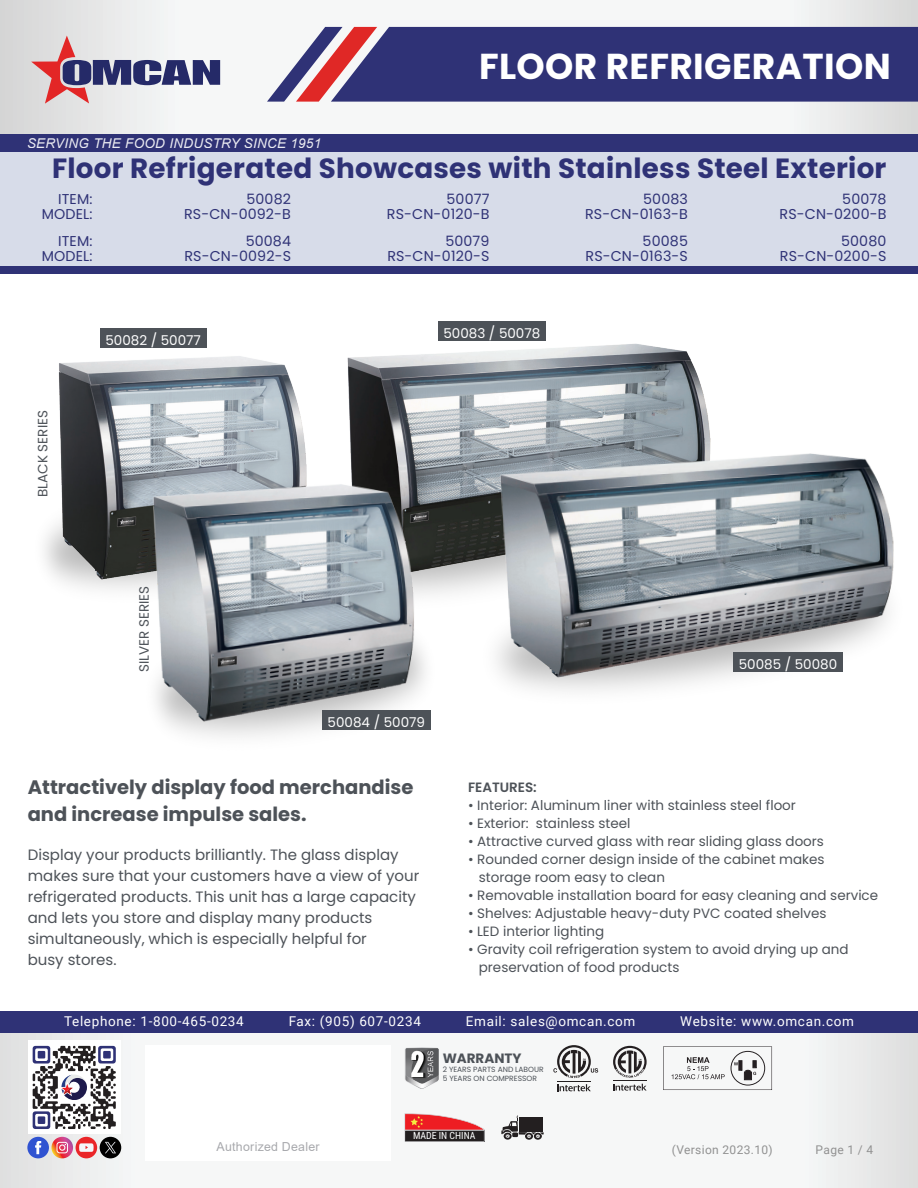
<style>
.page{position:relative;width:918px;height:1188px;background:#fff}
.page>*{position:absolute;margin:0;border:0;box-sizing:border-box;transform-origin:0 0}
.t1{font:700 36px "Poppins";letter-spacing:.01em;color:#fff}
.t2{font:700 27.75px "Poppins";letter-spacing:.01em;color:#2f3276}
.t3{font:700 19.5px "Poppins";color:#4d5258}
.t4{font:15px/21px "Poppins";color:#4d5258}
.t5{font:14.25px/15px "Poppins";letter-spacing:.01em;color:#2f3276;text-align:right}
.t6{font:13.5px "Poppins";color:#4d5258}
.t7{font:13.5px "Roboto";letter-spacing:.05em;color:#fff}
.t8{font:13.5px "Poppins";color:#fff}
.t9{font:italic 13.5px "Arial";letter-spacing:.02em;color:#fff}
.t10{font:600 13.5px "Poppins";color:#4d5258}
.t11{font:700 13.5px "Poppins";color:#4d5258}
.t12{font:12.45px "Arial";letter-spacing:.02em;color:#a8a9ad}
.t13{font:12px "Roboto";letter-spacing:.03em;color:#919191}
.t14{font:9.75px "Roboto Condensed";color:#fff}
.t15{font:7.5px "Poppins";color:#4d5258}
</style>
<div class="page">
<div style="left:0;top:152px;width:918px;height:114px;background:#d7dce9"></div>
<svg style="left:0;top:0;width:918px;height:134px"></svg>
<div style="left:0;top:134px;width:918px;height:18px;background:#2f3276"></div>
<svg style="left:0;top:1033px;width:918px;height:155px"></svg>
<div style="left:0;top:1012px;width:918px;height:21px;background:#2f3276"></div>
<div style="left:146px;top:1046px;width:245px;height:115px;background:#fff"></div>
<div style="left:0;top:266px;width:918px;height:8px;background:#2f3276"></div>
<div style="left:377px;top:27px;width:541px;height:75px;background:#2f3276"></div>
<svg style="left:267px;top:27px;width:110px;height:75px"></svg>
<div style="left:28px;top:1041px;width:93px;height:93px;background:#fff"></div>
<svg style="left:33px;top:1046px;width:83px;height:83px"></svg>
<div style="left:76px;top:1137px;width:21px;height:21px;background:#ea2629;border-radius:50%"></div>
<svg style="left:79px;top:1143px;width:15px;height:9px"></svg>
<div style="left:100px;top:1137px;width:21px;height:21px;background:#000;border-radius:50%"></div>
<svg style="left:105px;top:1142px;width:11px;height:11px"></svg>
<svg style="left:51px;top:1137px;width:22px;height:21px"></svg>
<svg style="left:57px;top:1142px;width:11px;height:11px"></svg>
<div style="left:27px;top:1137px;width:22px;height:21px;background:#3053d1;border-radius:50%"></div>
<svg style="left:35px;top:1141px;width:6px;height:13px"></svg>
<svg style="left:31px;top:36px;width:189px;height:68px"></svg>
<svg style="left:501px;top:1115px;width:43px;height:23px"></svg>
<div style="left:100px;top:328px;width:106px;height:19px;background:#4d5258"></div>
<div style="left:438px;top:321px;width:108px;height:19px;background:#4d5258"></div>
<svg style="left:663px;top:1046px;width:109px;height:44px"></svg>
<img style="left:347px;top:340px;width:363px;height:247px">
<img style="left:47px;top:343px;width:260px;height:247px">
<img style="left:142px;top:468px;width:288px;height:267px">
<img style="left:476px;top:436px;width:418px;height:253px">
<div style="left:322px;top:710px;width:108px;height:20px;background:#4d5258"></div>
<div style="left:733px;top:652px;width:110px;height:20px;background:#4d5258"></div>
<img style="left:404px;top:1048px;width:35px;height:41px">
<svg style="left:404px;top:1113px;width:81px;height:29px"></svg>
<svg style="left:557px;top:1084px;width:34px;height:7px"></svg>
<hr style="left:557px;top:1081px;width:34px;height:1px;background:#231f20">
<svg style="left:553px;top:1045px;width:45px;height:33px"></svg>
<hr style="left:613px;top:1080px;width:34px;height:1px;background:#241f21">
<svg style="left:613px;top:1046px;width:34px;height:32px"></svg>
<svg style="left:613px;top:1084px;width:34px;height:7px"></svg>
<p class="t9" style="left:27px;top:134px;width:296px">SERVING THE FOOD INDUSTRY SINCE 1951</p>
<p class="t1" style="left:479px;top:45px;width:413px">FLOOR REFRIGERATION</p>
<p class="t2" style="left:52px;top:153px;width:836px">Floor Refrigerated Showcases with Stainless Steel Exterior</p>
<p class="t5" style="left:58px;top:191px;width:36px">ITEM:</p>
<p class="t5" style="left:42px;top:206px;width:52px">MODEL:</p>
<p class="t5" style="left:184px;top:191px;width:108px">50082<br>RS-CN-0092-B</p>
<p class="t5" style="left:387px;top:191px;width:104px">50077<br>RS-CN-0120-B</p>
<p class="t5" style="left:585px;top:191px;width:104px">50083<br>RS-CN-0163-B</p>
<p class="t5" style="left:780px;top:191px;width:108px">50078<br>RS-CN-0200-B</p>
<p class="t5" style="left:58px;top:234px;width:36px">ITEM:</p>
<p class="t5" style="left:42px;top:249px;width:52px">MODEL:</p>
<p class="t5" style="left:184px;top:234px;width:108px">50084<br>RS-CN-0092-S</p>
<p class="t5" style="left:387px;top:234px;width:104px">50079<br>RS-CN-0120-S</p>
<p class="t5" style="left:586px;top:234px;width:104px">50085<br>RS-CN-0163-S</p>
<p class="t5" style="left:780px;top:234px;width:108px">50080<br>RS-CN-0200-S</p>
<p class="t8" style="left:105px;top:332px;width:97px">50082 / 50077</p>
<p class="t8" style="left:443px;top:325px;width:98px">50083 / 50078</p>
<p class="t6" style="left:35px;top:497px;width:88px;rotate:-90deg">BLACK SERIES</p>
<p class="t6" style="left:136px;top:672px;width:88px;rotate:-90deg">SILVER SERIES</p>
<p class="t8" style="left:328px;top:715px;width:99px">50084 / 50079</p>
<p class="t8" style="left:739px;top:657px;width:100px">50085 / 50080</p>
<p class="t3" style="left:28px;top:776px;width:387px">Attractively display food merchandise</p>
<p class="t3" style="left:28px;top:803px;width:280px">and increase impulse sales.</p>
<p class="t4" style="left:28px;top:844px;width:393px">Display your products brilliantly. The glass display makes sure that your customers have a view of your refrigerated products. This unit has a large capacity and lets you store and display many products simultaneously, which is especially helpful for</p>
<p class="t4" style="left:28px;top:949px;width:90px">busy stores.</p>
<p class="t10" style="left:468px;top:780px;width:70px">FEATURES:</p>
<p class="t6" style="left:468px;top:798px;width:329px">• Interior: Aluminum liner with stainless steel floor</p>
<p class="t6" style="left:468px;top:816px;width:164px">• Exterior: stainless steel</p>
<p class="t6" style="left:468px;top:834px;width:358px">• Attractive curved glass with rear sliding glass doors</p>
<p class="t6" style="left:468px;top:852px;width:358px">• Rounded corner design inside of the cabinet makes</p>
<p class="t6" style="left:479px;top:870px;width:188px">storage room easy to clean</p>
<p class="t6" style="left:468px;top:888px;width:412px">• Removable installation board for easy cleaning and service</p>
<p class="t6" style="left:468px;top:906px;width:360px">• Shelves: Adjustable heavy-duty PVC coated shelves</p>
<p class="t6" style="left:468px;top:924px;width:138px">• LED interior lighting</p>
<p class="t6" style="left:468px;top:942px;width:382px">• Gravity coil refrigeration system to avoid drying up and</p>
<p class="t6" style="left:479px;top:960px;width:202px">preservation of food products</p>
<p class="t7" style="left:64px;top:1012px;width:181px">Telephone: 1-800-465-0234</p>
<p class="t7" style="left:289px;top:1012px;width:134px">Fax: (905) 607-0234</p>
<p class="t7" style="left:466px;top:1012px;width:171px">Email: sales@omcan.com</p>
<p class="t7" style="left:680px;top:1012px;width:175px">Website: www.omcan.com</p>
<p class="t11" style="left:443px;top:1050px;width:80px">WARRANTY</p>
<p class="t15" style="left:443px;top:1065px;width:103px">2 YEARS PARTS AND LABOUR</p>
<p class="t15" style="left:443px;top:1074px;width:96px">5 YEARS ON COMPRESSOR</p>
<p class="t14" style="left:413px;top:1129px;width:64px">MADE IN CHINA</p>
<p class="t12" style="left:217px;top:1138px;width:104px">Authorized Dealer</p>
<p class="t13" style="left:672px;top:1141px;width:103px">(Version 2023.10)</p>
<p class="t13" style="left:816px;top:1141px;width:59px">Page 1 / 4</p>
</div>
